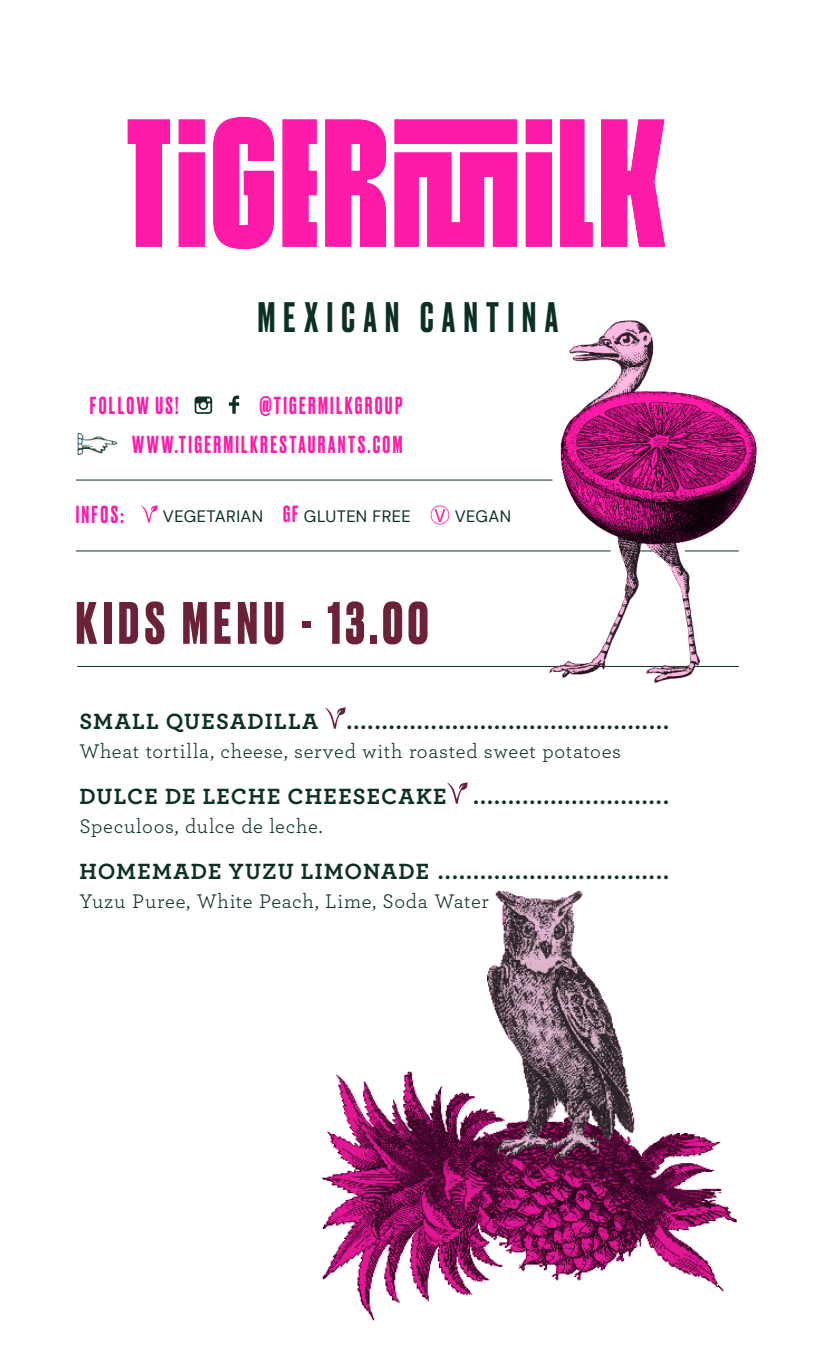
<style>
.page{position:relative;width:813px;height:1360px;background:#fff}
.page>*{position:absolute;margin:0;border:0;box-sizing:border-box;transform-origin:0 0}
.titre_niv_1{font:700 56.25px "Druk";letter-spacing:.095em;color:#6b2236}
.t1{font:500 40.12px "Druk";letter-spacing:.215em;color:#0d3026}
.info_niv_1{font:700 23.12px "Archer";letter-spacing:.05em;color:#0d3026}
.réseaux{font:500 23.12px "Druk";letter-spacing:.105em;color:#ff1aa8}
.texte_courant{font:20.62px "Archer";letter-spacing:.03em;color:#0d3026}
.infos_secondaires{font:16.5px "DM Sans";letter-spacing:.02em;color:#0d3026}
.s1{font-family:"Druk";font-weight:500;font-size:22px;color:#ff1aa8}
</style>
<div class="page">
<img style="left:127px;top:116px;width:539px;height:134px">
<hr style="left:76px;top:480px;width:476px;height:1px;background:#0d3026">
<hr style="left:77px;top:666px;width:661px;height:1px;background:#0d3026">
<hr style="left:76px;top:550px;width:534px;height:1px;background:#0d3026">
<img style="left:509px;top:320px;width:248px;height:363px">
<img style="left:321px;top:890px;width:416px;height:431px">
<img style="left:141px;top:505px;width:16px;height:17px">
<img style="left:430px;top:505px;width:19px;height:19px">
<svg style="left:195px;top:396px;width:17px;height:18px"></svg>
<svg style="left:229px;top:395px;width:10px;height:19px"></svg>
<img style="left:77px;top:432px;width:41px;height:23px">
<img style="left:325px;top:707px;width:20px;height:21px">
<img style="left:447px;top:782px;width:20px;height:21px">
<p class="t1" style="left:258px;top:289px;width:301px">MEXICAN CANTINA</p>
<p class="réseaux" style="left:259px;top:389px;width:144px">@TIGERMILKGROUP</p>
<p class="réseaux" style="left:90px;top:389px;width:90px">FOLLOW US!</p>
<p class="réseaux" style="left:132px;top:429px;width:272px">WWW.TIGERMILKRESTAURANTS.COM</p>
<p class="réseaux" style="left:76px;top:499px;width:49px">INFOS:</p>
<p class="infos_secondaires" style="left:163px;top:506px;width:102px">VEGETARIAN</p>
<p class="infos_secondaires" style="left:283px;top:506px;width:129px"><span class="s1">GF</span> GLUTEN FREE</p>
<p class="infos_secondaires" style="left:454px;top:506px;width:58px">VEGAN</p>
<p class="titre_niv_1" style="left:76px;top:584px;width:354px">KIDS MENU - 13.00</p>
<p class="info_niv_1" style="left:79px;top:702px;width:591px">SMALL QUESADILLA ..............................................</p>
<p class="texte_courant" style="left:79px;top:737px;width:543px">Wheat tortilla, cheese, served with roasted sweet potatoes</p>
<p class="info_niv_1" style="left:79px;top:777px;width:591px">DULCE DE LECHE CHEESECAKE ............................</p>
<p class="texte_courant" style="left:79px;top:812px;width:244px">Speculoos, dulce de leche.</p>
<p class="info_niv_1" style="left:79px;top:852px;width:591px">HOMEMADE YUZU LIMONADE .................................</p>
<p class="texte_courant" style="left:79px;top:887px;width:411px">Yuzu Puree, White Peach, Lime, Soda Water</p>
</div>
